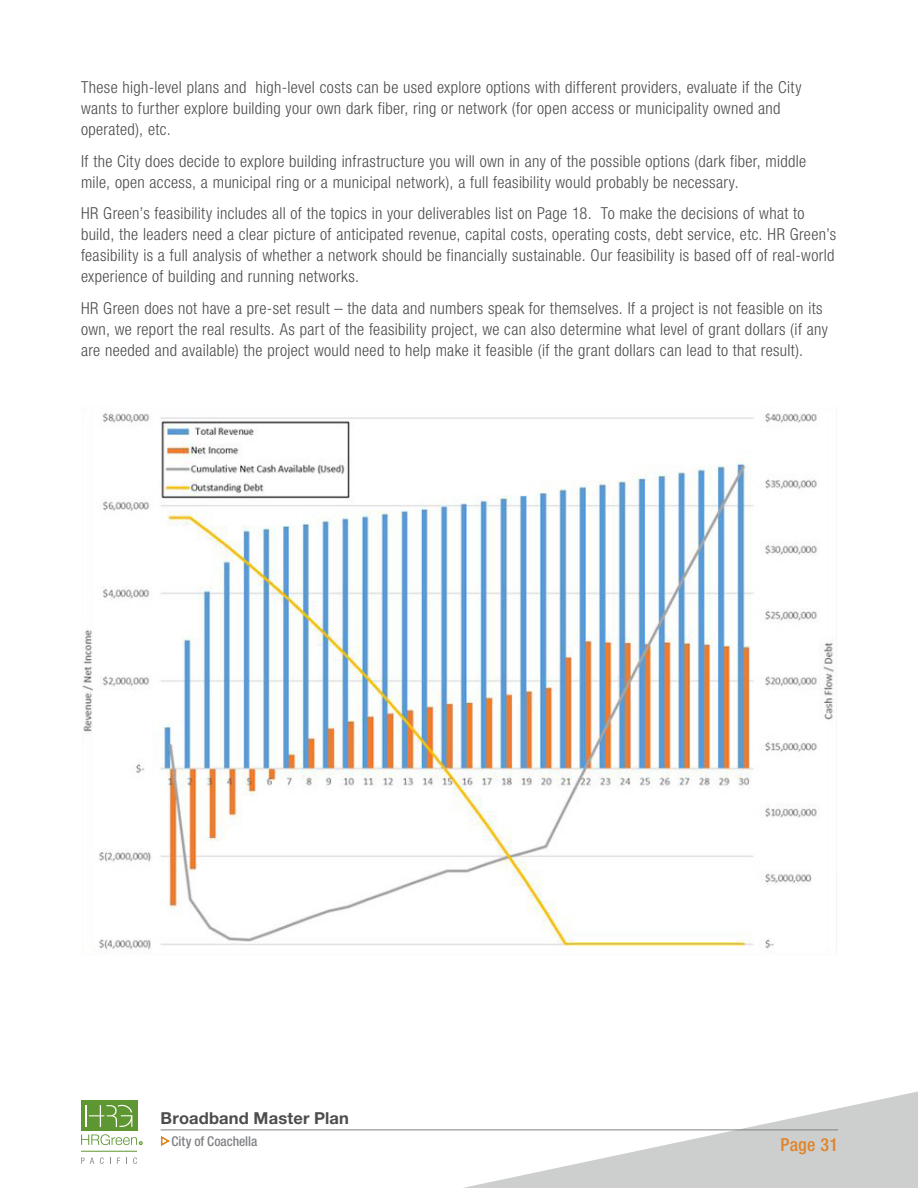
<style>
.page{position:relative;width:918px;height:1188px;background:#fff}
.page>*{position:absolute;margin:0;border:0;box-sizing:border-box;transform-origin:0 0}
.t1{font:500 condensed 18px "Helvetica Neue LT Std";letter-spacing:.015em;color:#e18327}
.t2{font:300 condensed 16.5px/21px "Helvetica Neue LT Std";letter-spacing:.02em;color:#4d4d4f}
.t3{font:700 16.5px "Helvetica Neue LT Std";letter-spacing:.01em;color:#4d4d4f}
.t4{font:500 condensed 13.5px "Helvetica Neue LT Std";letter-spacing:-.005em;color:#808285}
</style>
<div class="page">
<svg style="left:399px;top:1091px;width:519px;height:97px"></svg>
<div style="left:81px;top:1101px;width:56px;height:30px;background:#5e9732"></div>
<hr style="left:85px;top:1105px;width:2px;height:22px;background:#fff">
<svg style="left:89px;top:1105px;width:43px;height:22px"></svg>
<hr style="left:81px;top:1151px;width:56px;height:1px;background:#5e9732">
<svg style="left:81px;top:1158px;width:13px;height:6px"></svg>
<svg style="left:100px;top:1157px;width:4px;height:7px"></svg>
<svg style="left:133px;top:1157px;width:4px;height:7px"></svg>
<svg style="left:81px;top:1134px;width:61px;height:11px"></svg>
<hr style="left:161px;top:1130px;width:677px;height:1px;background:#808285">
<img style="left:82px;top:413px;width:752px;height:539px">
<p class="t2" style="left:81px;top:76px;width:722px">These high-level plans and high-level costs can be used explore options with different providers, evaluate if the City wants to further explore building your own dark fiber, ring or network (for open access or municipality owned and operated), etc.</p>
<p class="t2" style="left:81px;top:150px;width:727px">If the City does decide to explore building infrastructure you will own in any of the possible options (dark fiber, middle mile, open access, a municipal ring or a municipal network), a full feasibility would probably be necessary.</p>
<p class="t2" style="left:81px;top:203px;width:757px">HR Green’s feasibility includes all of the topics in your deliverables list on Page 18. To make the decisions of what to build, the leaders need a clear picture of anticipated revenue, capital costs, operating costs, debt service, etc. HR Green’s feasibility is a full analysis of whether a network should be financially sustainable. Our feasibility is based off of real-world experience of building and running networks.</p>
<p class="t2" style="left:81px;top:298px;width:748px">HR Green does not have a pre-set result – the data and numbers speak for themselves. If a project is not feasible on its own, we report the real results. As part of the feasibility project, we can also determine what level of grant dollars (if any are needed and available) the project would need to help make it feasible (if the grant dollars can lead to that result).</p>
<p class="t3" style="left:161px;top:1108px;width:190px">Broadband Master Plan</p>
<p class="t4" style="left:172px;top:1133px;width:87px">City of Coachella</p>
<p class="t1" style="left:780px;top:1134px;width:59px">Page 31</p>
</div>
